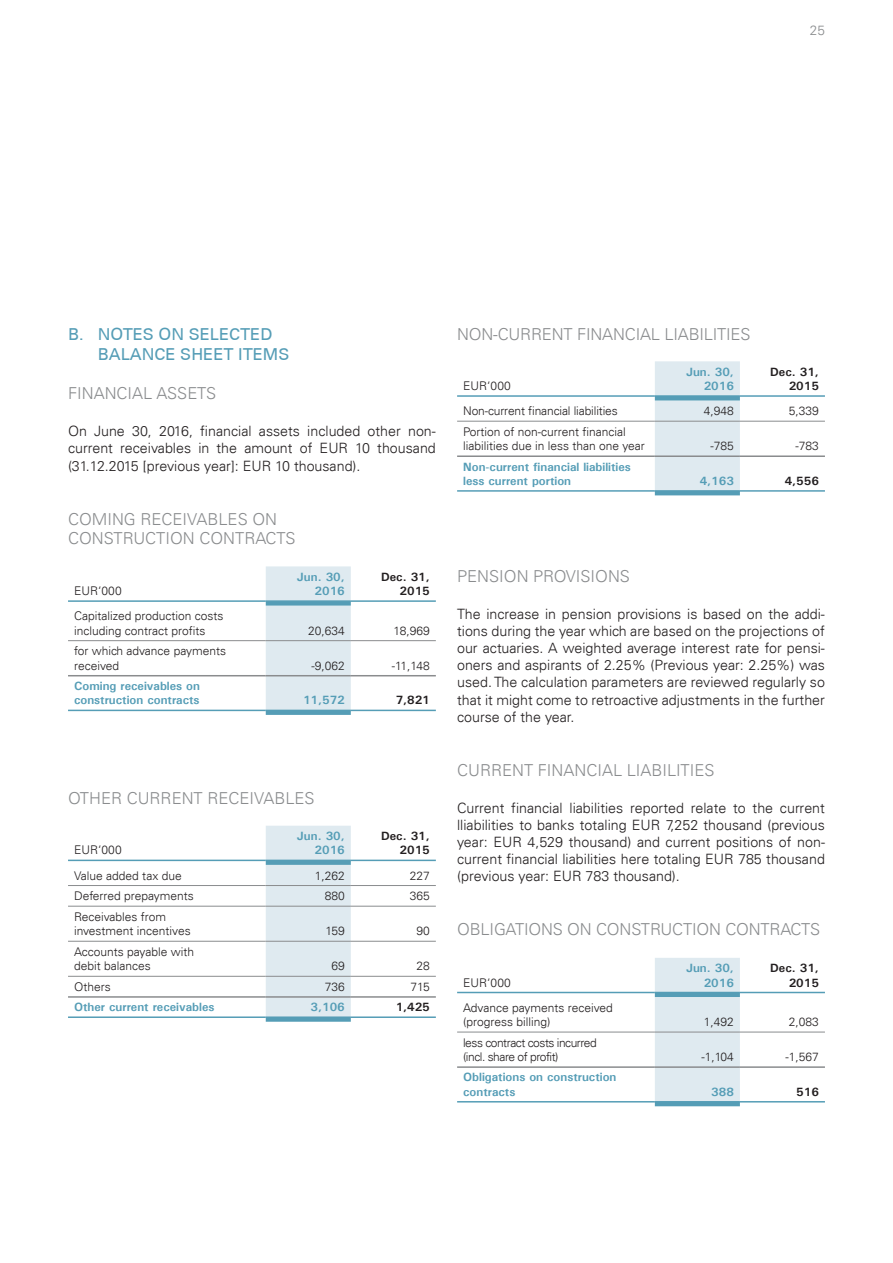
<style>
.page{position:relative;width:893px;height:1263px;background:#fff}
.page>*{position:absolute;margin:0;border:0;box-sizing:border-box;transform-origin:0 0}
.t1{font:300 16.5px/19.8px "Univers LT";color:#8a8c8e}
.t2{font:500 16.5px "Univers CE";color:#559db6}
.t3{font:300 14.25px/17.1px "Univers LT";color:#231f20;text-align:justify}
.t4{font:300 13.5px "Univers LT";color:#8a8c8e}
.t5{font:300 12px/14.4px "Univers LT";color:#231f20}
.t6{font:700 12px/14.4px "Univers ATT";color:#559db6;text-align:right}
.t7{font:700 12px/14.4px "Univers ATT";color:#231f20;text-align:right}
.t8{font:300 12px/14.4px "Univers LT";letter-spacing:-.04em;color:#231f20}
</style>
<div class="page">
<svg style="left:266px;top:566px;width:85px;height:149px;background:#d7e5ec"></svg>
<hr style="left:68px;top:640px;width:198px;height:1px;background:#8a8c8e">
<hr style="left:266px;top:640px;width:85px;height:1px;background:#8a8c8e">
<hr style="left:351px;top:640px;width:85px;height:1px;background:#8a8c8e">
<hr style="left:68px;top:675px;width:198px;height:1px;background:#8a8c8e">
<hr style="left:266px;top:675px;width:85px;height:1px;background:#8a8c8e">
<hr style="left:351px;top:675px;width:85px;height:1px;background:#8a8c8e">
<hr style="left:68px;top:600px;width:198px;height:2px;background:#559db6">
<hr style="left:266px;top:600px;width:85px;height:2px;background:#559db6">
<hr style="left:351px;top:600px;width:85px;height:2px;background:#559db6">
<hr style="left:68px;top:710px;width:198px;height:1px;background:#559db6">
<hr style="left:266px;top:710px;width:85px;height:1px;background:#559db6">
<hr style="left:351px;top:710px;width:85px;height:1px;background:#559db6">
<div style="left:266px;top:826px;width:85px;height:196px;background:#dfeaf0"></div>
<hr style="left:68px;top:885px;width:198px;height:1px;background:#8a8c8e">
<hr style="left:266px;top:885px;width:85px;height:1px;background:#8a8c8e">
<hr style="left:351px;top:885px;width:85px;height:1px;background:#8a8c8e">
<hr style="left:68px;top:906px;width:198px;height:1px;background:#8a8c8e">
<hr style="left:266px;top:906px;width:85px;height:1px;background:#8a8c8e">
<hr style="left:351px;top:906px;width:85px;height:1px;background:#8a8c8e">
<hr style="left:68px;top:976px;width:198px;height:1px;background:#8a8c8e">
<hr style="left:266px;top:976px;width:85px;height:1px;background:#8a8c8e">
<hr style="left:351px;top:976px;width:85px;height:1px;background:#8a8c8e">
<hr style="left:68px;top:860px;width:198px;height:1px;background:#559db6">
<hr style="left:266px;top:860px;width:85px;height:1px;background:#559db6">
<hr style="left:351px;top:860px;width:85px;height:1px;background:#559db6">
<hr style="left:68px;top:1016px;width:198px;height:2px;background:#559db6">
<hr style="left:266px;top:1016px;width:85px;height:2px;background:#559db6">
<hr style="left:351px;top:1016px;width:85px;height:2px;background:#559db6">
<hr style="left:68px;top:996px;width:198px;height:2px;background:#8a8c8e">
<hr style="left:266px;top:996px;width:85px;height:2px;background:#8a8c8e">
<hr style="left:351px;top:996px;width:85px;height:2px;background:#8a8c8e">
<hr style="left:68px;top:941px;width:198px;height:1px;background:#8a8c8e">
<hr style="left:266px;top:941px;width:85px;height:1px;background:#8a8c8e">
<hr style="left:351px;top:941px;width:85px;height:1px;background:#8a8c8e">
<svg style="left:655px;top:361px;width:85px;height:134px;background:#d7e5ec"></svg>
<hr style="left:457px;top:421px;width:198px;height:1px;background:#8a8c8e">
<hr style="left:655px;top:421px;width:85px;height:1px;background:#8a8c8e">
<hr style="left:740px;top:421px;width:85px;height:1px;background:#8a8c8e">
<hr style="left:457px;top:455px;width:198px;height:2px;background:#8a8c8e">
<hr style="left:655px;top:455px;width:85px;height:2px;background:#8a8c8e">
<hr style="left:740px;top:455px;width:85px;height:2px;background:#8a8c8e">
<hr style="left:457px;top:395px;width:198px;height:2px;background:#559db6">
<hr style="left:655px;top:395px;width:85px;height:2px;background:#559db6">
<hr style="left:740px;top:395px;width:85px;height:2px;background:#559db6">
<hr style="left:457px;top:490px;width:198px;height:2px;background:#559db6">
<hr style="left:655px;top:490px;width:85px;height:2px;background:#559db6">
<hr style="left:740px;top:490px;width:85px;height:2px;background:#559db6">
<svg style="left:655px;top:958px;width:85px;height:148px;background:#d6e5ec"></svg>
<hr style="left:457px;top:1032px;width:198px;height:1px;background:#8a8c8e">
<hr style="left:655px;top:1032px;width:85px;height:1px;background:#8a8c8e">
<hr style="left:740px;top:1032px;width:85px;height:1px;background:#8a8c8e">
<hr style="left:457px;top:1066px;width:198px;height:2px;background:#8a8c8e">
<hr style="left:655px;top:1066px;width:85px;height:2px;background:#8a8c8e">
<hr style="left:740px;top:1066px;width:85px;height:2px;background:#8a8c8e">
<hr style="left:457px;top:992px;width:198px;height:1px;background:#559db6">
<hr style="left:655px;top:992px;width:85px;height:1px;background:#559db6">
<hr style="left:740px;top:992px;width:85px;height:1px;background:#559db6">
<hr style="left:457px;top:1101px;width:198px;height:1px;background:#559db6">
<hr style="left:655px;top:1101px;width:85px;height:1px;background:#559db6">
<hr style="left:740px;top:1101px;width:85px;height:1px;background:#559db6">
<p class="t4" style="left:810px;top:22px;width:17px">25</p>
<p class="t2" style="left:68px;top:325px;width:29px">B. NOTES</p>
<p class="t2" style="left:159px;top:325px;width:42px">ON SELECTED</p>
<p class="t2" style="left:98px;top:344px;width:23px">BALANCE</p>
<p class="t2" style="left:180px;top:344px;width:12px">SHEET</p>
<p class="t2" style="left:238px;top:344px;width:11px">ITEMS</p>
<p class="t1" style="left:68px;top:384px;width:150px">FINANCIAL ASSETS</p>
<p class="t3" style="left:68px;top:423px;width:369px">On June 30, 2016, financial assets included other non&shy;current receivables in the amount of EUR 10 thousand (31.12.2015 [previous year]: EUR 10 thousand).</p>
<p class="t1" style="left:68px;top:509px;width:229px">COMING RECEIVABLES ON<br>CONSTRUCTION CONTRACTS</p>
<p class="t5" style="left:74px;top:584px;width:49px">EUR‘000</p>
<p class="t5" style="left:74px;top:609px;width:151px">Capitalized production costs including contract profits</p>
<p class="t5" style="left:74px;top:644px;width:154px">for which advance payments received</p>
<p class="t6" style="left:74px;top:678px;width:128px;text-align:left">Coming receivables on construction contracts</p>
<p class="t6" style="left:297px;top:569px;width:49px">Jun. 30,<br>2016</p>
<p class="t7" style="left:381px;top:569px;width:50px">Dec. 31,<br>2015</p>
<p class="t5" style="left:308px;top:623px;width:38px">20,634</p>
<p class="t5" style="left:394px;top:623px;width:38px">18,969</p>
<p class="t5" style="left:311px;top:658px;width:35px">-9,062</p>
<p class="t5" style="left:392px;top:658px;width:40px">-11,148</p>
<p class="t6" style="left:303px;top:693px;width:43px">11,572</p>
<p class="t7" style="left:396px;top:693px;width:36px">7,821</p>
<p class="t1" style="left:68px;top:788px;width:248px">OTHER CURRENT RECEIVABLES</p>
<p class="t5" style="left:74px;top:843px;width:49px">EUR‘000</p>
<p class="t6" style="left:297px;top:828px;width:49px">Jun. 30,<br>2016</p>
<p class="t7" style="left:381px;top:828px;width:50px">Dec. 31,<br>2015</p>
<p class="t5" style="left:74px;top:868px;width:109px">Value added tax due</p>
<p class="t5" style="left:315px;top:868px;width:32px">1,262</p>
<p class="t5" style="left:410px;top:868px;width:22px">227</p>
<p class="t5" style="left:74px;top:889px;width:121px">Deferred prepayments</p>
<p class="t5" style="left:325px;top:889px;width:22px">880</p>
<p class="t5" style="left:410px;top:889px;width:22px">365</p>
<p class="t5" style="left:74px;top:909px;width:118px">Receivables from investment incentives</p>
<p class="t5" style="left:325px;top:924px;width:21px">159</p>
<p class="t5" style="left:416px;top:924px;width:15px">90</p>
<p class="t5" style="left:74px;top:944px;width:121px">Accounts payable with debit balances</p>
<p class="t5" style="left:331px;top:959px;width:15px">69</p>
<p class="t5" style="left:416px;top:959px;width:15px">28</p>
<p class="t5" style="left:74px;top:979px;width:38px">Others</p>
<p class="t5" style="left:325px;top:979px;width:22px">736</p>
<p class="t5" style="left:410px;top:979px;width:21px">715</p>
<p class="t6" style="left:74px;top:1000px;width:142px">Other current receivables</p>
<p class="t6" style="left:311px;top:1000px;width:36px">3,106</p>
<p class="t7" style="left:396px;top:1000px;width:36px">1,425</p>
<p class="t1" style="left:457px;top:324px;width:295px">NON-CURRENT FINANCIAL LIABILITIES</p>
<p class="t5" style="left:463px;top:379px;width:49px">EUR‘000</p>
<p class="t6" style="left:686px;top:364px;width:49px">Jun. 30,<br>2016</p>
<p class="t7" style="left:770px;top:364px;width:50px">Dec. 31,<br>2015</p>
<p class="t5" style="left:463px;top:404px;width:156px">Non-current financial liabilities</p>
<p class="t5" style="left:704px;top:404px;width:32px">4,948</p>
<p class="t5" style="left:789px;top:404px;width:32px">5,339</p>
<p class="t5" style="left:463px;top:424px;width:183px">Portion of non-current financial liabilities due in less than one year</p>
<p class="t5" style="left:711px;top:439px;width:25px">-785</p>
<p class="t5" style="left:796px;top:439px;width:25px">-783</p>
<p class="t6" style="left:463px;top:459px;width:169px;text-align:left">Non-current financial liabilities less current portion</p>
<p class="t6" style="left:700px;top:473px;width:36px">4,163</p>
<p class="t7" style="left:785px;top:473px;width:36px">4,556</p>
<p class="t1" style="left:457px;top:566px;width:174px">PENSION PROVISIONS</p>
<p class="t3" style="left:457px;top:605px;width:369px">The increase in pension provisions is based on the addi&shy;tions during the year which are based on the projections of our actuaries. A weighted average interest rate for pensi&shy;oners and aspirants of 2.25% (Previous year: 2.25%) was used. The calculation parameters are reviewed regularly so that it might come to retroactive adjustments in the further course of the year.</p>
<p class="t1" style="left:457px;top:760px;width:259px">CURRENT FINANCIAL LIABILITIES</p>
<p class="t3" style="left:457px;top:799px;width:369px">Current financial liabilities reported relate to the current lliabilities to banks totaling EUR 7,252 thousand (previous year: EUR 4,529 thousand) and current positions of non&shy;current financial liabilities here totaling EUR 785 thousand (previous year: EUR 783 thousand).</p>
<p class="t1" style="left:457px;top:919px;width:365px">OBLIGATIONS ON CONSTRUCTION CONTRACTS</p>
<p class="t5" style="left:463px;top:975px;width:49px">EUR‘000</p>
<p class="t5" style="left:463px;top:1000px;width:151px">Advance payments received (progress billing)</p>
<p class="t8" style="left:463px;top:1035px;width:135px">less contract costs incurred (incl. share of profit)</p>
<p class="t6" style="left:463px;top:1070px;width:155px;text-align:left">Obligations on construction contracts</p>
<p class="t6" style="left:686px;top:961px;width:49px">Jun. 30,<br>2016</p>
<p class="t7" style="left:770px;top:961px;width:50px">Dec. 31,<br>2015</p>
<p class="t5" style="left:704px;top:1014px;width:32px">1,492</p>
<p class="t5" style="left:789px;top:1014px;width:32px">2,083</p>
<p class="t5" style="left:701px;top:1050px;width:34px">-1,104</p>
<p class="t5" style="left:786px;top:1050px;width:35px">-1,567</p>
<p class="t6" style="left:711px;top:1084px;width:24px">388</p>
<p class="t7" style="left:796px;top:1084px;width:24px">516</p>
</div>
